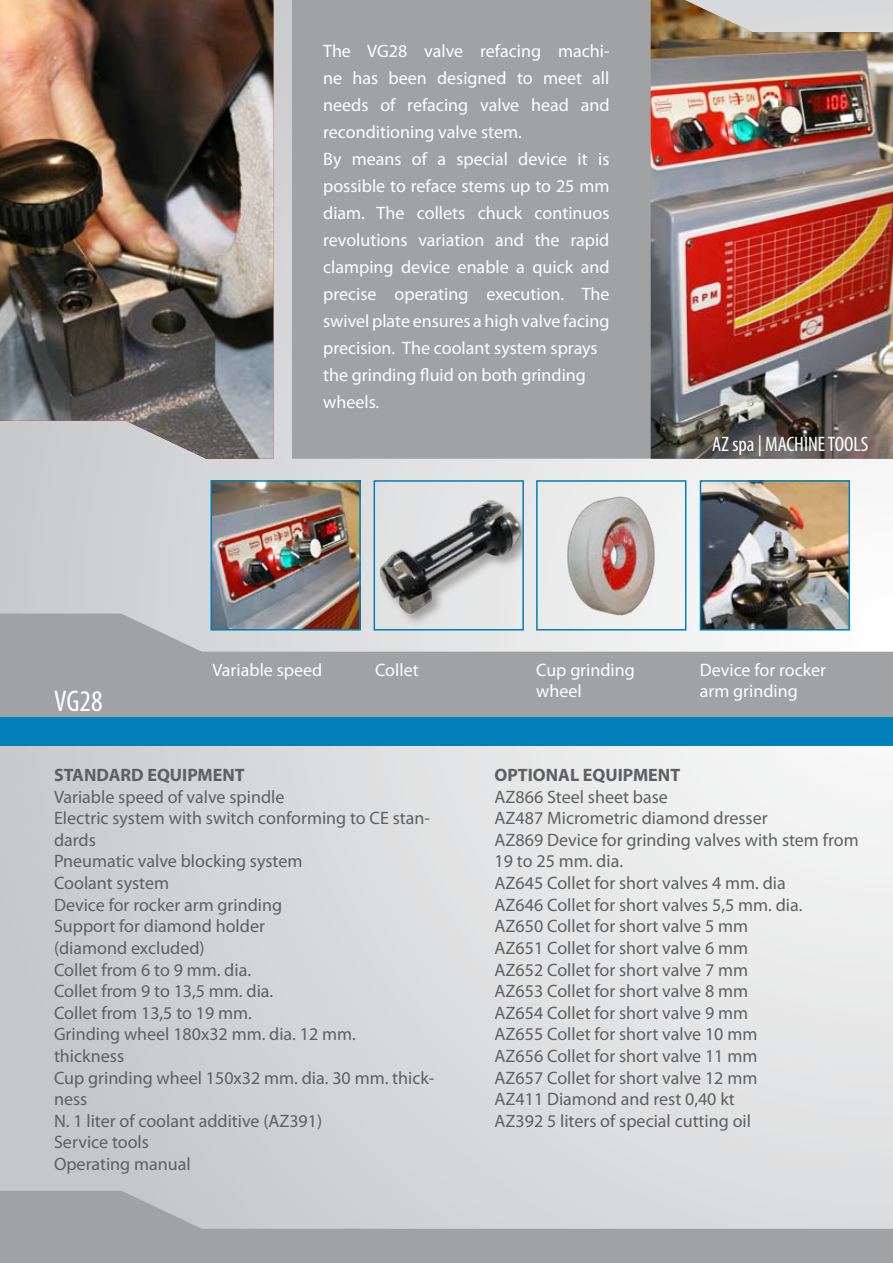
<style>
.page{position:relative;width:893px;height:1263px;background:#fff}
.page>*{position:absolute;margin:0;border:0;box-sizing:border-box;transform-origin:0 0}
.t1{font:condensed 30px "Myriad Pro";color:#fff}
.t2{font:condensed 21px "Myriad Pro";color:#fff}
.t3{font:18px/21.6px "Myriad Pro";color:#5f6062}
.t4{font:18px/27px "Myriad Pro";color:#fff}
.t5{font:700 18px "Myriad Pro";color:#5f6062}
</style>
<div class="page">
<div style="left:0;top:0;width:893px;height:1263px;background:linear-gradient(to right,#c7c9ca,#f0f1f1)"></div>
<img style="left:213px;top:483px;width:145px;height:130px">
<div style="left:210px;top:480px;width:151px;height:150px;border:2px solid #007fb8"></div>
<img style="left:377px;top:495px;width:144px;height:118px">
<div style="left:374px;top:480px;width:150px;height:150px;border:2px solid #007fb8"></div>
<img style="left:539px;top:483px;width:144px;height:130px">
<div style="left:536px;top:480px;width:150px;height:150px;border:2px solid #007fb8"></div>
<img style="left:703px;top:483px;width:144px;height:130px">
<div style="left:700px;top:480px;width:150px;height:150px;border:2px solid #007fb8"></div>
<svg style="left:0;top:613px;width:893px;height:104px;background:#aeafb1"></svg>
<div style="left:0;top:717px;width:893px;height:28px;background:#007fb8"></div>
<svg style="left:0;top:1191px;width:893px;height:72px;background:#b6b7b9"></svg>
<img style="left:0;top:0;width:273px;height:459px">
<div style="left:292px;top:0;width:359px;height:459px;background:#a1a2a4"></div>
<img style="left:651px;top:0;width:242px;height:459px">
<h1 class="t1" style="left:54px;top:682px;width:50px">VG28</h1>
<p class="t4" style="left:323px;top:38px;width:288px">The VG28 valve refacing machi&shy;ne has been designed to meet all needs of refacing valve head and reconditioning valve stem.<br>By means of a special device it is possible to reface stems up to 25 mm diam. The collets chuck continuos revolutions variation and the rapid clamping device enable a quick and precise operating execution. The swivel plate ensures a high valve facing precision. The coolant system sprays the grinding fluid on both grinding wheels.</p>
<p class="t2" style="left:712px;top:431px;width:157px">AZ spa | MACHINE TOOLS</p>
<p class="t4" style="left:212px;top:656px;width:111px">Variable speed</p>
<p class="t4" style="left:375px;top:656px;width:45px">Collet</p>
<p class="t4" style="left:536px;top:659px;width:100px;line-height:21.6px">Cup grinding wheel</p>
<p class="t4" style="left:700px;top:659px;width:128px;line-height:21.6px">Device for rocker arm grinding</p>
<p class="t5" style="left:54px;top:763px;width:192px">STANDARD EQUIPMENT</p>
<p class="t3" style="left:54px;top:785px;width:382px">Variable speed of valve spindle<br>Electric system with switch conforming to CE stan&shy;dards<br>Pneumatic valve blocking system<br>Coolant system<br>Device for rocker arm grinding<br>Support for diamond holder<br>(diamond excluded)<br>Collet from 6 to 9 mm. dia.<br>Collet from 9 to 13,5 mm. dia.<br>Collet from 13,5 to 19 mm.<br>Grinding wheel 180x32 mm. dia. 12 mm.<br>thickness<br>Cup grinding wheel 150x32 mm. dia. 30 mm. thick&shy;ness<br>N. 1 liter of coolant additive (AZ391)<br>Service tools<br>Operating manual</p>
<p class="t5" style="left:495px;top:763px;width:187px">OPTIONAL EQUIPMENT</p>
<p class="t3" style="left:495px;top:785px;width:366px">AZ866 Steel sheet base<br>AZ487 Micrometric diamond dresser<br>AZ869 Device for grinding valves with stem from<br>19 to 25 mm. dia.<br>AZ645 Collet for short valves 4 mm. dia<br>AZ646 Collet for short valves 5,5 mm. dia.<br>AZ650 Collet for short valve 5 mm<br>AZ651 Collet for short valve 6 mm<br>AZ652 Collet for short valve 7 mm<br>AZ653 Collet for short valve 8 mm<br>AZ654 Collet for short valve 9 mm<br>AZ655 Collet for short valve 10 mm<br>AZ656 Collet for short valve 11 mm<br>AZ657 Collet for short valve 12 mm<br>AZ411 Diamond and rest 0,40 kt<br>AZ392 5 liters of special cutting oil</p>
</div>
